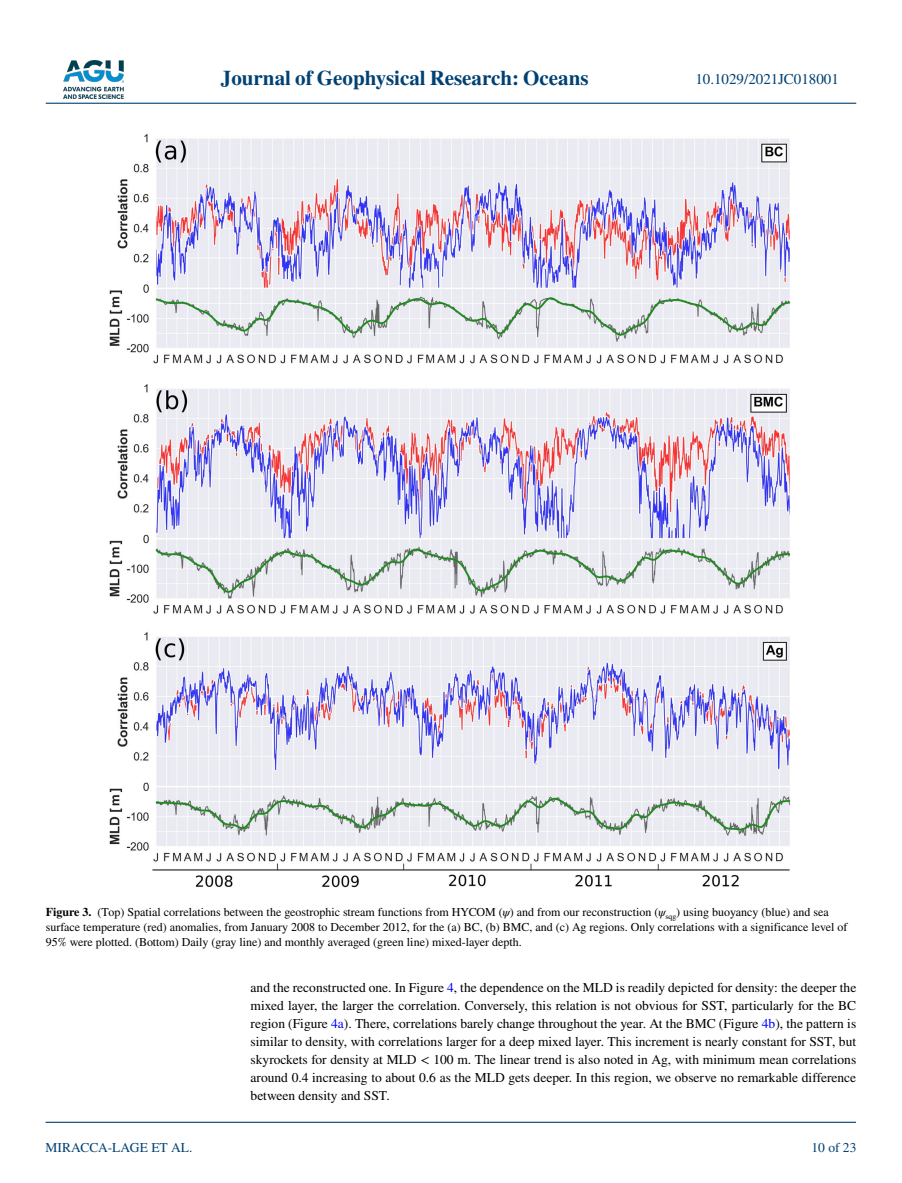
<style>
.page{position:relative;width:902px;height:1183px;background:#fff}
.page>*{position:absolute;margin:0;border:0;box-sizing:border-box;transform-origin:0 0}
.t1{font:700 21px "STIX";color:#004174}
.t2{font:15px "STIX";color:#004174}
.t3{font:13.5px/18px "STIX";color:#000;text-align:justify}
.t4{font:13.5px "STIX";color:#004174}
.t5{font:12px/15px "STIX";color:#000}
.s1{font-weight:700}
.s2{font-style:italic}
.s3{color:#00f}
</style>
<div class="page">
<img style="left:63px;top:60px;width:60px;height:39px">
<hr style="left:46px;top:103px;width:810px;height:1px;background:#004174">
<hr style="left:45px;top:1121px;width:810px;height:1px;background:#004174">
<img style="left:110px;top:134px;width:680px;height:752px">
<h1 class="t1" style="left:221px;top:66px;width:369px">Journal of Geophysical Research: Oceans</h1>
<p class="t2" style="left:695px;top:69px;width:145px">10.1029/2021JC018001</p>
<p class="t5" style="left:46px;top:904px;width:803px"><span class="s1">Figure 3.</span> (Top) Spatial correlations between the geostrophic stream functions from HYCOM (<span class="s2">ψ</span>) and from our reconstruction (<span class="s2">ψ</span><sub>sqg</sub>) using buoyancy (blue) and sea surface temperature (red) anomalies, from January 2008 to December 2012, for the (a) BC, (b) BMC, and (c) Ag regions. Only correlations with a significance level of<br>95% were plotted. (Bottom) Daily (gray line) and monthly averaged (green line) mixed-layer depth.</p>
<p class="t4" style="left:45px;top:1138px;width:148px">MIRACCA-LAGE ET AL.</p>
<p class="t3" style="left:250px;top:978px;width:607px">and the reconstructed one. In Figure <span class="s3">4</span>, the dependence on the MLD is readily depicted for density: the deeper the mixed layer, the larger the correlation. Conversely, this relation is not obvious for SST, particularly for the BC region (Figure <span class="s3">4a</span>). There, correlations barely change throughout the year. At the BMC (Figure <span class="s3">4b</span>), the pattern is similar to density, with correlations larger for a deep mixed layer. This increment is nearly constant for SST, but skyrockets for density at MLD &lt; 100 m. The linear trend is also noted in Ag, with minimum mean correlations around 0.4 increasing to about 0.6 as the MLD gets deeper. In this region, we observe no remarkable difference between density and SST.</p>
<p class="t4" style="left:811px;top:1138px;width:46px">10 of 23</p>
</div>
